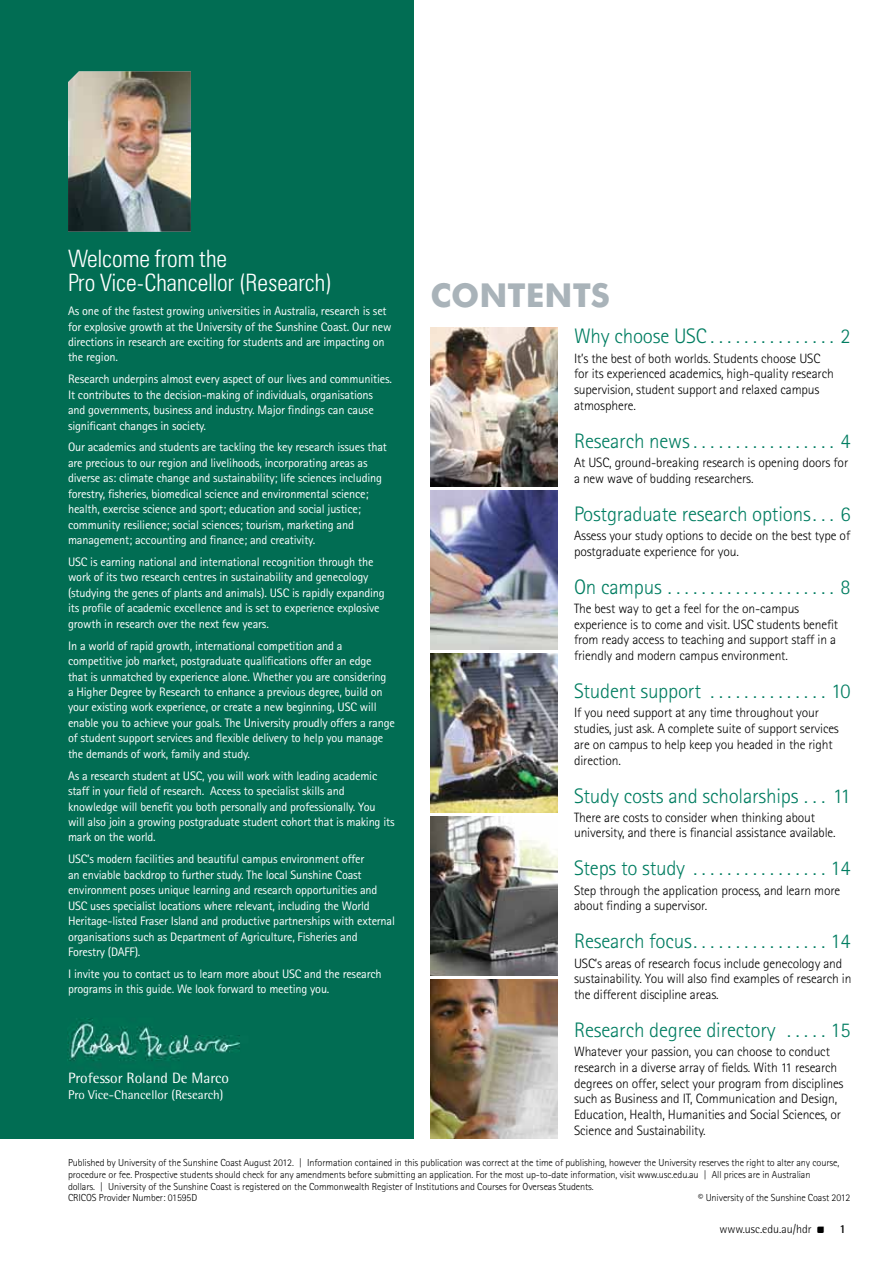
<style>
.page{position:relative;width:893px;height:1263px;background:#fff}
.page>*{position:absolute;margin:0;border:0;box-sizing:border-box;transform-origin:0 0}
.ZZ_17pt{font:700 33px "Futura BT";color:#a9b3b9}
.ZZ_17pt-2{font:300 condensed 24px/24px "Zurich BT";color:#fff}
.contents_sub_with_le{font:300 21px "Rotis Sans Serif";letter-spacing:-.01em;color:#007d61}
.USC_body_8_5_G{font:15px "Rotis Semi Sans";color:#fff}
.Cont2_body{font:300 13.5px/15.8px "Rotis Sans Serif";letter-spacing:-.01em;color:#000}
.USC_body_8_5_G-2{font:12.75px "Rotis Semi Sans";color:#fff}
.VC_letter_on_black{font:12.3px/15.5px "Rotis Sans Serif";letter-spacing:-.015em;color:#fff}
.t1{font:300 12px "Rotis Semi Sans";color:#000}
.u_notes_6_8{font:300 10.2px/11.7px "Rotis Sans Serif";letter-spacing:-.01em;color:#000}
.s1{font-family:"mysteryobject";font-weight:400;font-size:10.2px}
.s2{font-weight:700}
</style>
<div class="page">
<div style="left:0;top:0;width:414px;height:1138px;background:#016d53"></div>
<img style="left:68px;top:71px;width:123px;height:161px">
<img style="left:431px;top:327px;width:126px;height:159px">
<img style="left:431px;top:653px;width:126px;height:159px">
<img style="left:431px;top:490px;width:126px;height:159px">
<img style="left:431px;top:816px;width:126px;height:159px">
<img style="left:431px;top:979px;width:126px;height:159px">
<h4 class="ZZ_17pt-2" style="left:68px;top:246px;width:266px">Welcome from the<br>Pro Vice-Chancellor (Research)</h4>
<p class="VC_letter_on_black" style="left:68px;top:303px;width:325px">As one of the fastest growing universities in Australia, research is set for explosive growth at the University of the Sunshine Coast. Our new directions in research are exciting for students and are impacting on the region.</p>
<p class="VC_letter_on_black" style="left:68px;top:371px;width:325px">Research underpins almost every aspect of our lives and communities.<br>It contributes to the decision-making of individuals, organisations and governments, business and industry. Major findings can cause significant changes in society.</p>
<p class="VC_letter_on_black" style="left:68px;top:439px;width:320px">Our academics and students are tackling the key research issues that are precious to our region and livelihoods, incorporating areas as diverse as: climate change and sustainability; life sciences including forestry, fisheries, biomedical science and environmental science; health, exercise science and sport; education and social justice; community resilience; social sciences; tourism, marketing and management; accounting and finance; and creativity.</p>
<p class="VC_letter_on_black" style="left:68px;top:554px;width:318px">USC is earning national and international recognition through the work of its two research centres in sustainability and genecology (studying the genes of plants and animals). USC is rapidly expanding its profile of academic excellence and is set to experience explosive growth in research over the next few years.</p>
<p class="VC_letter_on_black" style="left:68px;top:638px;width:328px">In a world of rapid growth, international competition and a competitive job market, postgraduate qualifications offer an edge<br>that is unmatched by experience alone. Whether you are considering a Higher Degree by Research to enhance a previous degree, build on your existing work experience, or create a new beginning, USC will enable you to achieve your goals. The University proudly offers a range of student support services and flexible delivery to help you manage the demands of work, family and study.</p>
<p class="VC_letter_on_black" style="left:68px;top:768px;width:328px">As a research student at USC, you will work with leading academic staff in your field of research. Access to specialist skills and knowledge will benefit you both personally and professionally. You will also join a growing postgraduate student cohort that is making its mark on the world.</p>
<p class="VC_letter_on_black" style="left:68px;top:851px;width:329px">USC’s modern facilities and beautiful campus environment offer<br>an enviable backdrop to further study. The local Sunshine Coast environment poses unique learning and research opportunities and USC uses specialist locations where relevant, including the World Heritage-listed Fraser Island and productive partnerships with external organisations such as Department of Agriculture, Fisheries and Forestry (DAFF).</p>
<p class="VC_letter_on_black" style="left:68px;top:966px;width:315px">I invite you to contact us to learn more about USC and the research programs in this guide. We look forward to meeting you.</p>
<h4 class="ZZ_17pt" style="left:431px;top:275px;width:181px">CONTENTS</h4>
<h6 class="contents_sub_with_le" style="left:574px;top:324px;width:138px">Why choose USC...............</h6>
<h6 class="contents_sub_with_le" style="left:840px;top:324px;width:12px">2</h6>
<p class="Cont2_body" style="left:574px;top:350px;width:261px">It’s the best of both worlds. Students choose USC for its experienced academics, high-quality research supervision, student support and relaxed campus atmosphere.</p>
<h6 class="contents_sub_with_le" style="left:574px;top:429px;width:121px">Research news.................</h6>
<h6 class="contents_sub_with_le" style="left:840px;top:429px;width:12px">4</h6>
<p class="Cont2_body" style="left:574px;top:455px;width:276px">At USC, ground-breaking research is opening doors for a new wave of budding researchers.</p>
<h6 class="contents_sub_with_le" style="left:574px;top:502px;width:278px">Postgraduate research options... 6</h6>
<p class="Cont2_body" style="left:574px;top:527px;width:278px">Assess your study options to decide on the best type of postgraduate experience for you.</p>
<h6 class="contents_sub_with_le" style="left:574px;top:575px;width:98px">On campus .....................</h6>
<h6 class="contents_sub_with_le" style="left:840px;top:575px;width:12px">8</h6>
<p class="Cont2_body" style="left:574px;top:600px;width:266px">The best way to get a feel for the on-campus experience is to come and visit. USC students benefit from ready access to teaching and support staff in a friendly and modern campus environment.</p>
<h6 class="contents_sub_with_le" style="left:574px;top:679px;width:137px">Student support ...............</h6>
<h6 class="contents_sub_with_le" style="left:831px;top:679px;width:21px">10</h6>
<p class="Cont2_body" style="left:574px;top:705px;width:266px">If you need support at any time throughout your studies, just ask. A complete suite of support services are on campus to help keep you headed in the right direction.</p>
<h6 class="contents_sub_with_le" style="left:574px;top:783px;width:230px">Study costs and scholarships....</h6>
<h6 class="contents_sub_with_le" style="left:833px;top:783px;width:19px">11</h6>
<p class="Cont2_body" style="left:574px;top:809px;width:263px">There are costs to consider when thinking about university, and there is financial assistance available.</p>
<h6 class="contents_sub_with_le" style="left:574px;top:856px;width:121px">Steps to study .................</h6>
<h6 class="contents_sub_with_le" style="left:830px;top:856px;width:21px">14</h6>
<p class="Cont2_body" style="left:574px;top:882px;width:268px">Step through the application process, and learn more about finding a supervisor.</p>
<h6 class="contents_sub_with_le" style="left:574px;top:929px;width:123px">Research focus.................</h6>
<h6 class="contents_sub_with_le" style="left:830px;top:929px;width:21px">14</h6>
<p class="Cont2_body" style="left:574px;top:955px;width:279px">USC’s areas of research focus include genecology and sustainability. You will also find examples of research in the different discipline areas.</p>
<h6 class="contents_sub_with_le" style="left:574px;top:1018px;width:214px">Research degree directory ......</h6>
<h6 class="contents_sub_with_le" style="left:830px;top:1018px;width:21px">15</h6>
<p class="Cont2_body" style="left:574px;top:1044px;width:271px">Whatever your passion, you can choose to conduct research in a diverse array of fields. With 11 research degrees on offer, select your program from disciplines such as Business and IT, Communication and Design, Education, Health, Humanities and Social Sciences, or Science and Sustainability.</p>
<p class="u_notes_6_8" style="left:68px;top:1157px;width:773px">Published by University of the Sunshine Coast August 2012. | Information contained in this publication was correct at the time of publishing, however the University reserves the right to alter any course, procedure or fee. Prospective students should check for any amendments before submitting an application. For the most up-to-date information, visit www.usc.edu.au | All prices are in Australian dollars. | University of the Sunshine Coast is registered on the Commonwealth Register of Institutions and Courses for Overseas Students.<br>CRICOS Provider Number: 01595D</p>
<p class="USC_body_8_5_G" style="left:68px;top:1068px;width:163px">Professor Roland De Marco</p>
<p class="USC_body_8_5_G-2" style="left:68px;top:1087px;width:157px">Pro Vice-Chancellor (Research)</p>
<p class="u_notes_6_8" style="left:698px;top:1192px;width:154px">© University of the Sunshine Coast 2012</p>
<p class="t1" style="left:719px;top:1222px;width:128px">www.usc.edu.au/hdr <span class="s1">•</span> <span class="s2">1</span></p>
</div>
